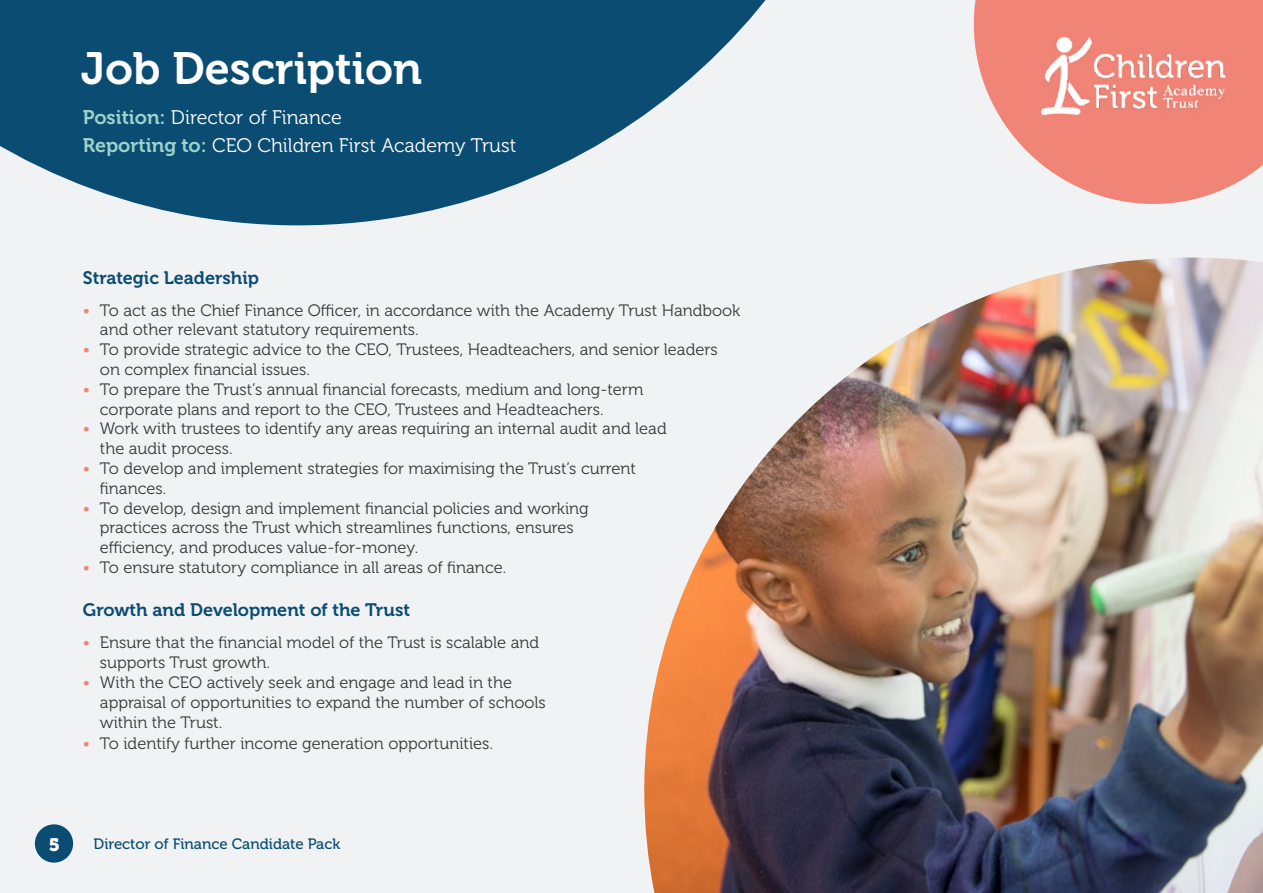
<style>
.page{position:relative;width:1263px;height:893px;background:#f0f2f4}
.page>*{position:absolute;margin:0;border:0;box-sizing:border-box;transform-origin:0 0}
.t1{font:45px "Museo 700";color:#fff}
.t2{font:19.65px/27.8px "Museo 300";color:#fff}
.t3{font:18px "Museo 700";color:#0b4c72}
.t4{font:18px "Museo 900";color:#fff}
.t5{font:16.5px/19.8px "Museo 300";color:#383939}
.t6{font:15px "Museo 500";color:#0b4c72}
.s1{font-family:"Museo 700";color:#9ed3cb}
.s2{color:#f08476}
</style>
<div class="page">
<svg style="left:0;top:0;width:766px;height:225px;fill:#0b4c72"></svg>
<img style="left:644px;top:257px;width:619px;height:636px">
<div style="left:35px;top:824px;width:38px;height:39px;background:#0b4c72;border-radius:50%"></div>
<svg style="left:973px;top:0;width:290px;height:204px;fill:#f08476"></svg>
<img style="left:1042px;top:38px;width:183px;height:77px">
<h1 class="t1" style="left:81px;top:43px;width:343px">Job Description</h1>
<p class="t2" style="left:83px;top:104px;width:435px"><span class="s1">Position:</span> Director of Finance<br><span class="s1">Reporting to:</span> CEO Children First Academy Trust</p>
<p class="t3" style="left:83px;top:267px;width:178px">Strategic Leadership</p>
<p class="t5" style="left:100px;top:300px;width:642px;text-indent:-17px"><span class="s2">•</span> To act as the Chief Finance Officer, in accordance with the Academy Trust Handbook and other relevant statutory requirements.</p>
<p class="t5" style="left:100px;top:340px;width:619px;text-indent:-17px"><span class="s2">•</span> To provide strategic advice to the CEO, Trustees, Headteachers, and senior leaders on complex financial issues.</p>
<p class="t5" style="left:100px;top:380px;width:545px;text-indent:-17px"><span class="s2">•</span> To prepare the Trust’s annual financial forecasts, medium and long-term corporate plans and report to the CEO, Trustees and Headteachers.</p>
<p class="t5" style="left:100px;top:419px;width:568px;text-indent:-17px"><span class="s2">•</span> Work with trustees to identify any areas requiring an internal audit and lead the audit process.</p>
<p class="t5" style="left:100px;top:459px;width:538px;text-indent:-17px"><span class="s2">•</span> To develop and implement strategies for maximising the Trust’s current finances.</p>
<p class="t5" style="left:100px;top:498px;width:490px;text-indent:-17px"><span class="s2">•</span> To develop, design and implement financial policies and working practices across the Trust which streamlines functions, ensures efficiency, and produces value-for-money.</p>
<p class="t5" style="left:83px;top:558px;width:425px"><span class="s2">•</span> To ensure statutory compliance in all areas of finance.</p>
<p class="t3" style="left:83px;top:600px;width:329px">Growth and Development of the Trust</p>
<p class="t5" style="left:100px;top:633px;width:441px;text-indent:-17px"><span class="s2">•</span> Ensure that the financial model of the Trust is scalable and supports Trust growth.</p>
<p class="t5" style="left:100px;top:673px;width:447px;text-indent:-17px"><span class="s2">•</span> With the CEO actively seek and engage and lead in the appraisal of opportunities to expand the number of schools within the Trust.</p>
<p class="t5" style="left:83px;top:734px;width:412px"><span class="s2">•</span> To identify further income generation opportunities.</p>
<p class="t4" style="left:49px;top:834px;width:13px">5</p>
<p class="t6" style="left:94px;top:836px;width:248px">Director of Finance Candidate Pack</p>
</div>
